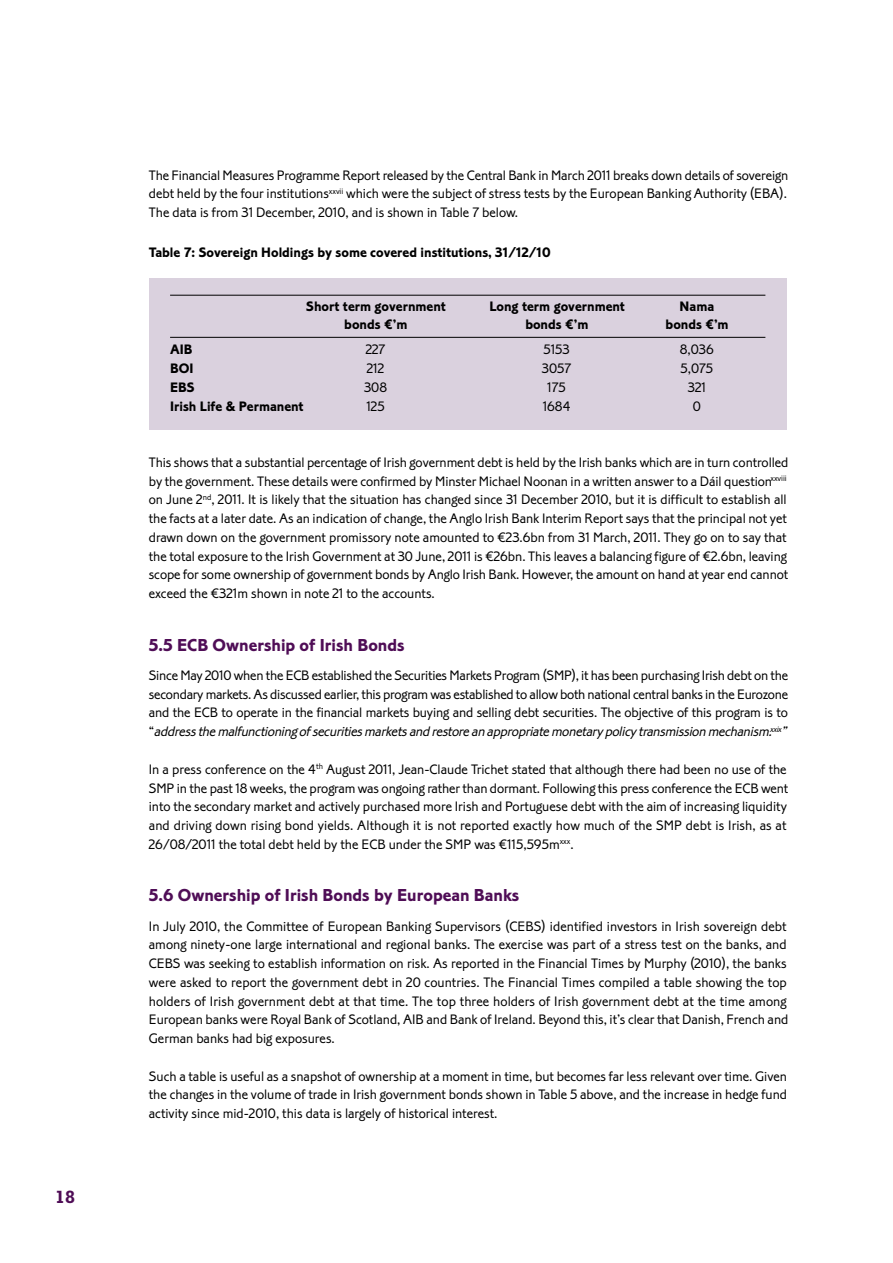
<style>
.page{position:relative;width:893px;height:1263px;background:#fff}
.page>*{position:absolute;margin:0;border:0;box-sizing:border-box;transform-origin:0 0}
.t1{font:700 18px "Corinthian Std";color:#4f0d56}
.t2{font:700 18px "Rockwell";color:#4f0d56}
.t3{font:300 14.25px/18.8px "Corinthian Std";color:#000;text-align:justify}
.t4{font:700 14.25px "Corinthian Std";color:#000}
.s1{font-style:italic}
</style>
<div class="page">
<div style="left:149px;top:278px;width:638px;height:151px;background:#dad1de"></div>
<hr style="left:170px;top:295px;width:595px;height:1px;background:#000">
<hr style="left:170px;top:337px;width:595px;height:1px;background:#000">
<p class="t2" style="left:55px;top:1186px;width:21px">18</p>
<p class="t3" style="left:149px;top:166px;width:641px">The Financial Measures Programme Report released by the Central Bank in March 2011 breaks down details of sovereign debt held by the four institutions<sup>xxvii</sup> which were the subject of stress tests by the European Banking Authority (EBA).<br>The data is from 31 December, 2010, and is shown in Table 7 below.</p>
<p class="t4" style="left:149px;top:244px;width:403px">Table 7: Sovereign Holdings by some covered institutions, 31/12/10</p>
<p class="t4" style="left:306px;top:298px;width:141px">Short term government</p>
<p class="t4" style="left:489px;top:298px;width:137px">Long term government</p>
<p class="t4" style="left:679px;top:298px;width:36px">Nama</p>
<p class="t4" style="left:344px;top:316px;width:65px">bonds €’m</p>
<p class="t4" style="left:525px;top:316px;width:65px">bonds €’m</p>
<p class="t4" style="left:666px;top:316px;width:65px">bonds €’m</p>
<p class="t4" style="left:170px;top:341px;width:24px">AIB</p>
<p class="t3" style="left:366px;top:340px;width:21px">227</p>
<p class="t3" style="left:543px;top:340px;width:28px">5153</p>
<p class="t3" style="left:680px;top:340px;width:36px">8,036</p>
<p class="t4" style="left:170px;top:360px;width:25px">BOI</p>
<p class="t3" style="left:367px;top:359px;width:19px">212</p>
<p class="t3" style="left:542px;top:359px;width:31px">3057</p>
<p class="t3" style="left:680px;top:359px;width:34px">5,075</p>
<p class="t4" style="left:170px;top:379px;width:26px">EBS</p>
<p class="t3" style="left:364px;top:378px;width:25px">308</p>
<p class="t3" style="left:547px;top:378px;width:20px">175</p>
<p class="t3" style="left:688px;top:378px;width:20px">321</p>
<p class="t4" style="left:170px;top:398px;width:135px">Irish Life &amp; Permanent</p>
<p class="t3" style="left:366px;top:397px;width:20px">125</p>
<p class="t3" style="left:543px;top:397px;width:29px">1684</p>
<p class="t3" style="left:693px;top:397px;width:10px">0</p>
<p class="t3" style="left:149px;top:453px;width:641px">This shows that a substantial percentage of Irish government debt is held by the Irish banks which are in turn controlled by the government. These details were confirmed by Minster Michael Noonan in a written answer to a Dáil question<sup>xxviii </sup>on June 2<sup>nd</sup>, 2011. It is likely that the situation has changed since 31 December 2010, but it is difficult to establish all the facts at a later date. As an indication of change, the Anglo Irish Bank Interim Report says that the principal not yet drawn down on the government promissory note amounted to €23.6bn from 31 March, 2011. They go on to say that the total exposure to the Irish Government at 30 June, 2011 is €26bn. This leaves a balancing figure of €2.6bn, leaving scope for some ownership of government bonds by Anglo Irish Bank. However, the amount on hand at year end cannot exceed the €321m shown in note 21 to the accounts.</p>
<p class="t1" style="left:149px;top:634px;width:257px">5.5 ECB Ownership of Irish Bonds</p>
<p class="t3" style="left:149px;top:666px;width:643px;text-align:left">Since May 2010 when the ECB established the Securities Markets Program (SMP), it has been purchasing Irish debt on the secondary markets. As discussed earlier, this program was established to allow both national central banks in the Eurozone and the ECB to operate in the financial markets buying and selling debt securities. The objective of this program is to “ <span class="s1">addressthemalfunctioningofsecuritiesmarketsand restoreanappropriatemonetarypolicytransmissionmechanism.</span><sup>xxix</sup><span class="s1">”</span></p>
<p class="t3" style="left:149px;top:760px;width:641px">In a press conference on the 4<sup>th</sup> August 2011, Jean-Claude Trichet stated that although there had been no use of the SMP in the past 18 weeks, the program was ongoing rather than dormant. Following this press conference the ECB went into the secondary market and actively purchased more Irish and Portuguese debt with the aim of increasing liquidity and driving down rising bond yields. Although it is not reported exactly how much of the SMP debt is Irish, as at 26/08/2011 the total debt held by the ECB under the SMP was €115,595m<sup>xxx</sup>.</p>
<p class="t1" style="left:149px;top:885px;width:372px">5.6 Ownership of Irish Bonds by European Banks</p>
<p class="t3" style="left:149px;top:916px;width:641px;text-align:left">In July 2010, the Committee of European Banking Supervisors (CEBS) identified investors in Irish sovereign debt among ninety-one large international and regional banks. The exercise was part of a stress test on the banks, and CEBS was seeking to establish information on risk. As reported in the Financial Times by Murphy (2010), the banks were asked to report the government debt in 20 countries. The Financial Times compiled a table showing the top holders of Irish government debt at that time. The top three holders of Irish government debt at the time among European banks were Royal Bank of Scotland, AIB and Bank of Ireland. Beyond this, it’s clear that Danish, French and German banks had big exposures.</p>
<p class="t3" style="left:149px;top:1066px;width:640px">Such a table is useful as a snapshot of ownership at a moment in time, but becomes far less relevant over time. Given the changes in the volume of trade in Irish government bonds shown in Table 5 above, and the increase in hedge fund activity since mid-2010, this data is largely of historical interest.</p>
</div>
